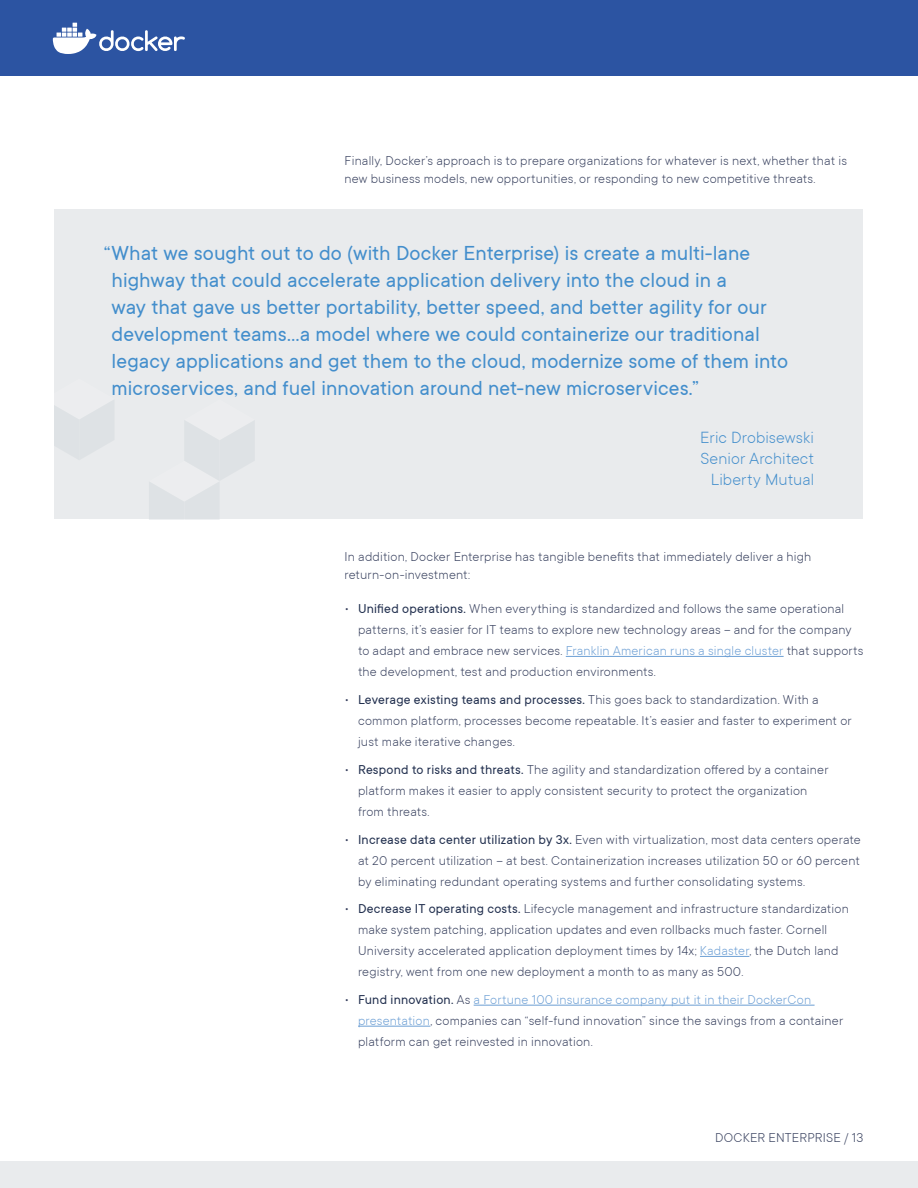
<style>
.page{position:relative;width:918px;height:1188px;background:#fff}
.page>*{position:absolute;margin:0;border:0;box-sizing:border-box;transform-origin:0 0}
.t1{font:22.5px/27px "TT Commons";letter-spacing:.005em;color:#438ecc}
.t2{font:300 18px/21px "TT Commons";letter-spacing:.005em;color:#438ecc;text-align:center}
.t3{font:300 14.25px/21px "TT Commons";letter-spacing:.015em;color:#353e5c}
.s1{font-weight:400;color:#22304f}
.s2{color:#6b9ed4}
</style>
<div class="page">
<div style="left:0;top:0;width:918px;height:76px;background:#2c54a2"></div>
<svg style="left:53px;top:23px;width:132px;height:31px"></svg>
<div style="left:0;top:1161px;width:918px;height:27px;background:#e9ebed"></div>
<div style="left:55px;top:210px;width:808px;height:309px;background:#e9ebed"></div>
<svg style="left:149px;top:421px;width:105px;height:98px"></svg>
<svg style="left:55px;top:400px;width:59px;height:59px"></svg>
<hr style="left:566px;top:656px;width:218px;height:1px;background:#6b9ed4">
<hr style="left:700px;top:956px;width:49px;height:1px;background:#6b9ed4">
<hr style="left:474px;top:1005px;width:341px;height:1px;background:#6b9ed4">
<hr style="left:358px;top:1026px;width:72px;height:1px;background:#6b9ed4">
<p class="t3" style="left:345px;top:152px;width:504px;line-height:18px">Finally, Docker’s approach is to prepare organizations for whatever is next, whether that is new business models, new opportunities, or responding to new competitive threats.</p>
<p class="t1" style="left:112px;top:240px;width:678px;text-indent:-8px">“What we sought out to do (with Docker Enterprise) is create a multi-lane highway that could accelerate application delivery into the cloud in a<br>way that gave us better portability, better speed, and better agility for our development teams...a model where we could containerize our traditional legacy applications and get them to the cloud, modernize some of them into microservices, and fuel innovation around net-new microservices.”</p>
<p class="t2" style="left:700px;top:427px;width:115px">Eric Drobisewski<br>Senior Architect<br>Liberty Mutual</p>
<p class="t3" style="left:345px;top:547px;width:468px;line-height:18px">In addition, Docker Enterprise has tangible benefits that immediately deliver a high return-on-investment:</p>
<p class="t3" style="left:358px;top:598px;width:507px;text-indent:-13px">• <span class="s1">Unified operations.</span> When everything is standardized and follows the same operational patterns, it’s easier for IT teams to explore new technology areas -- and for the company to adapt and embrace new services. <span class="s2">Franklin American runs a single cluster</span> that supports the development, test and production environments.</p>
<p class="t3" style="left:358px;top:689px;width:495px;text-indent:-13px">• <span class="s1">Leverage existing teams and processes.</span> This goes back to standardization. With a common platform, processes become repeatable. It’s easier and faster to experiment or just make iterative changes.</p>
<p class="t3" style="left:358px;top:759px;width:472px;text-indent:-13px">• <span class="s1">Respond to risks and threats.</span> The agility and standardization offered by a container platform makes it easier to apply consistent security to protect the organization from threats.</p>
<p class="t3" style="left:358px;top:829px;width:504px;text-align:justify;text-indent:-13px">• <span class="s1">Increase data center utilization by 3x.</span> Even with virtualization, most data centers operate at 20 percent utilization -- at best. Containerization increases utilization 50 or 60 percent by eliminating redundant operating systems and further consolidating systems.</p>
<p class="t3" style="left:358px;top:898px;width:492px;text-indent:-13px">• <span class="s1">Decrease IT operating costs.</span> Lifecycle management and infrastructure standardization make system patching, application updates and even rollbacks much faster. Cornell University accelerated application deployment times by 14x; <span class="s2">Kadaster</span>, the Dutch land registry, went from one new deployment a month to as many as 500.</p>
<p class="t3" style="left:358px;top:989px;width:487px;text-indent:-13px">• <span class="s1">Fund innovation.</span> As <span class="s2">a Fortune 100 insurance company put it in their DockerCon presentation</span>, companies can “self-fund innovation” since the savings from a container platform can get reinvested in innovation.</p>
<p class="t3" style="left:715px;top:1127px;width:150px">DOCKER ENTERPRISE / 13</p>
</div>
